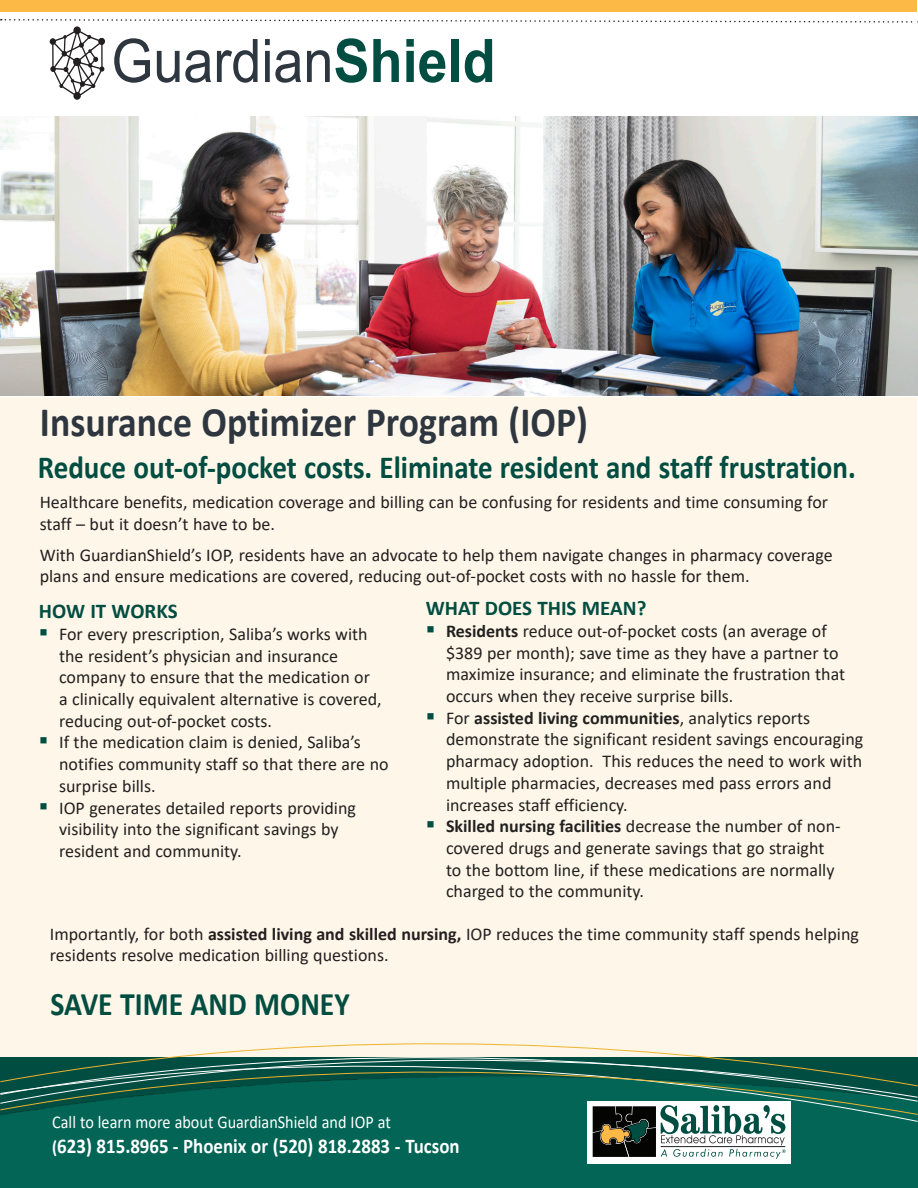
<style>
.page{position:relative;width:918px;height:1188px;background:#fff}
.page>*{position:absolute;margin:0;border:0;box-sizing:border-box;transform-origin:0 0}
.t1{font:60px "Arial";color:#2e3640;scale:.9 1}
.t2{font:700 42px "Calibri";color:#2e3640;scale:.9 1}
.t3{font:700 33px "Calibri";color:#014d41;scale:.9 1}
.t4{font:700 32.25px "Calibri";color:#014d41;scale:.9 1}
.t5{font:700 21px "Calibri";color:#fff;scale:.9 1}
.t6{font:700 21px "Calibri";color:#014d41}
.t7{font:18px/21.8px "Calibri";color:#212120}
.t8{font:18px/21.8px "Calibri";color:#231f20}
.t9{font:18px "Calibri";color:#fff;scale:.9 1}
.s1{font-weight:700;color:#014d41}
.s2{color:#014d41}
.s3{font-weight:700}
.s4{font-size:18px}
</style>
<div class="page">
<div style="left:1px;top:397px;width:916px;height:660px;background:#fef6e8"></div>
<img style="left:0;top:116px;width:918px;height:280px">
<div style="left:0;top:1122px;width:918px;height:66px;background:#026555"></div>
<div style="left:0;top:1115px;width:918px;height:7px;background:#026555"></div>
<svg style="left:0;top:1031px;width:553px;height:15px"></svg>
<svg style="left:0;top:1046px;width:918px;height:69px"></svg>
<div style="left:588px;top:1101px;width:203px;height:62px;background:#fff"></div>
<svg style="left:593px;top:1105px;width:193px;height:54px"></svg>
<div style="left:1px;top:0;width:916px;height:11px;background:#fcb946"></div>
<svg style="left:1px;top:19px;width:917px;height:81px"></svg>
<p class="t1" style="left:111px;top:20px;width:428px">Guardian<span class="s1">Shield</span></p>
<p class="t2" style="left:40px;top:392px;width:610px">Insurance Optimizer Program (IOP)</p>
<p class="t4" style="left:38px;top:445px;width:910px">Reduce out-of-pocket costs. Eliminate resident and staff frustration.</p>
<p class="t8" style="left:40px;top:491px;width:790px">Healthcare benefits, medication coverage and billing can be confusing for residents and time consuming for staff – but it doesn’t have to be.</p>
<p class="t8" style="left:40px;top:543px;width:795px">With GuardianShield’s IOP, residents have an advocate to help them navigate changes in pharmacy coverage plans and ensure medications are covered, reducing out-of-pocket costs with no hassle for them.</p>
<p class="t6" style="left:39px;top:596px;width:140px">HOW IT WORKS</p>
<p class="t7" style="left:59px;top:623px;width:324px;text-indent:-20px"><span class="s2">▪</span> For every prescription, Saliba’s works with the resident’s physician and insurance company to ensure that the medication or a clinically equivalent alternative is covered, reducing out-of-pocket costs.</p>
<p class="t7" style="left:59px;top:731px;width:331px;text-indent:-20px"><span class="s2">▪</span> If the medication claim is denied, Saliba’s notifies community staff so that there are no surprise bills.</p>
<p class="t7" style="left:59px;top:796px;width:298px;text-indent:-20px"><span class="s2">▪</span> IOP generates detailed reports providing visibility into the significant savings by resident and community.</p>
<p class="t6" style="left:426px;top:594px;width:222px">WHAT DOES THIS MEAN?</p>
<p class="t7" style="left:446px;top:620px;width:401px;text-indent:-20px"><span class="s2">▪</span> <span class="s3">Residents</span> reduce out-of-pocket costs (an average of $389 per month); save time as they have a partner to maximize insurance; and eliminate the frustration that occurs when they receive surprise bills.</p>
<p class="t7" style="left:446px;top:706px;width:419px;text-indent:-20px"><span class="s2">▪</span> For <span class="s3">assisted living communities</span>, analytics reports demonstrate the significant resident savings encouraging pharmacy adoption. This reduces the need to work with multiple pharmacies, decreases med pass errors and increases staff efficiency.</p>
<p class="t7" style="left:446px;top:815px;width:396px;text-indent:-20px"><span class="s2">▪</span> <span class="s3">Skilled nursing facilities</span> decrease the number of non&shy;covered drugs and generate savings that go straight to the bottom line, if these medications are normally charged to the community.</p>
<p class="t8" style="left:50px;top:922px;width:810px">Importantly, for both <span class="s3">assisted living and skilled nursing,</span> IOP reduces the time community staff spends helping residents resolve medication billing questions.</p>
<p class="t3" style="left:51px;top:981px;width:334px">SAVE TIME AND MONEY</p>
<p class="t9" style="left:52px;top:1109px;width:378px">Call to learn more about GuardianShield and IOP at</p>
<p class="t5" style="left:52px;top:1131px;width:454px"><span class="s4">(</span>623) 815.8965 - Phoenix or (520) 818.2883 - Tucson</p>
</div>
